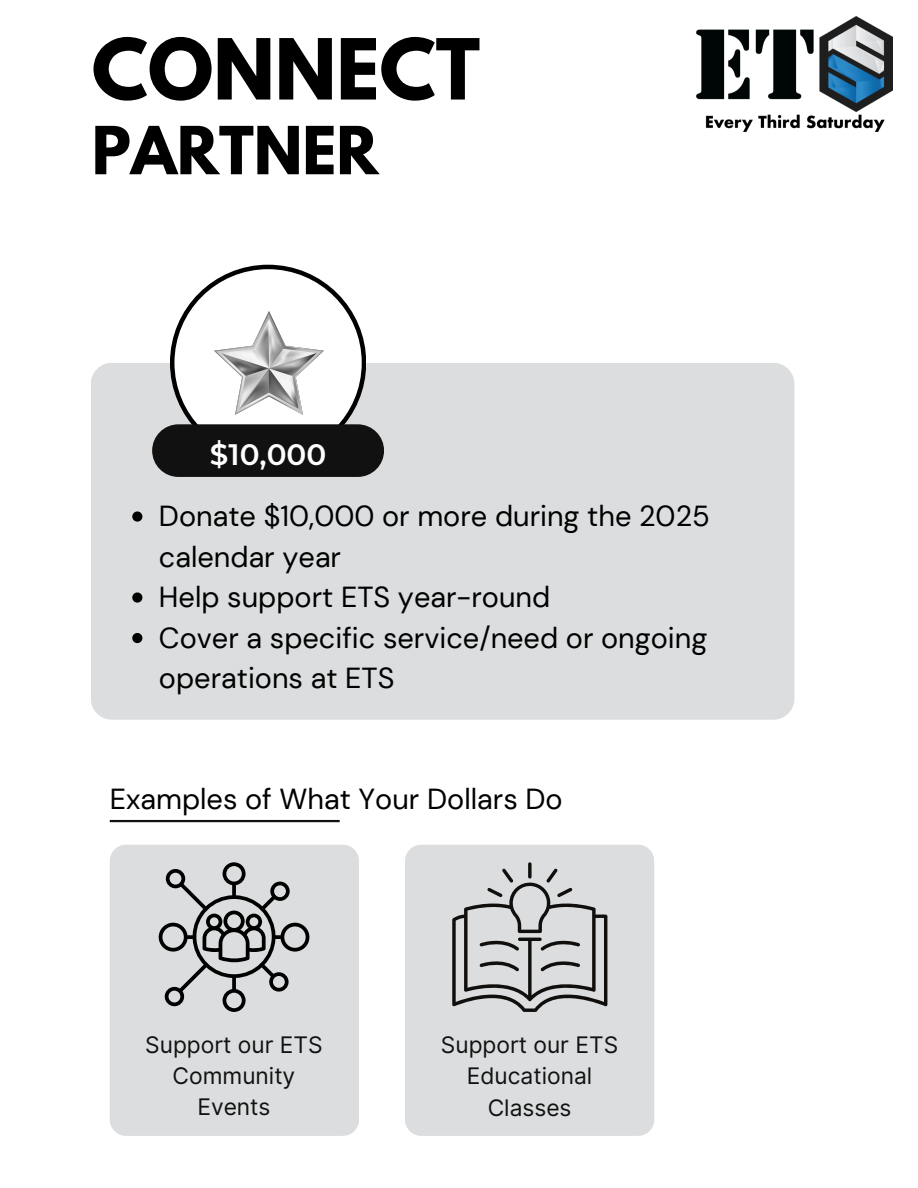
<style>
.page{position:relative;width:918px;height:1188px;background:#fff}
.page>*{position:absolute;margin:0;border:0;box-sizing:border-box;transform-origin:0 0}
.t1{font:700 74.55px "League Spartan";color:#000}
.t2{font:700 58.65px "League Spartan";color:#000}
.t3{font:600 29.55px "Montserrat";color:#fff}
.t4{font:28.95px/40.5px "DM Sans";color:#000}
.t5{font:22.8px/31px "Inter";color:#121111;text-align:center}
</style>
<div class="page">
<div style="left:91px;top:363px;width:703px;height:357px;background:#dbddde;border-radius:21px"></div>
<svg style="left:170px;top:265px;width:196px;height:159px"></svg>
<div style="left:152px;top:424px;width:232px;height:53px;background:#121111;border-radius:26px"></div>
<hr style="left:110px;top:820px;width:230px;height:2px;background:#121111">
<img style="left:214px;top:311px;width:110px;height:104px">
<div style="left:110px;top:845px;width:249px;height:291px;background:#dbddde;border-radius:16px"></div>
<div style="left:405px;top:845px;width:249px;height:291px;background:#dbddde;border-radius:16px"></div>
<svg style="left:159px;top:862px;width:150px;height:150px"></svg>
<svg style="left:528px;top:862px;width:4px;height:17px"></svg>
<svg style="left:452px;top:868px;width:155px;height:144px"></svg>
<svg style="left:132px;top:511px;width:10px;height:11px"></svg>
<svg style="left:132px;top:592px;width:10px;height:11px"></svg>
<svg style="left:132px;top:633px;width:10px;height:10px"></svg>
<img style="left:696px;top:16px;width:196px;height:115px">
<p class="t1" style="left:92px;top:32px;width:390px">CONNECT</p>
<p class="t2" style="left:92px;top:121px;width:288px">PARTNER</p>
<h3 class="t3" style="left:210px;top:436px;width:118px">$10,000</h3>
<h1 class="t4" style="left:159px;top:496px;width:552px">Donate $10,000 or more during the 2025 calendar year</h1>
<h2 class="t4" style="left:159px;top:577px;width:393px">Help support ETS year-round</h2>
<p class="t4" style="left:159px;top:617px;width:550px">Cover a specific service/need or ongoing operations at ETS</p>
<p class="t4" style="left:110px;top:779px;width:454px">Examples of What Your Dollars Do</p>
<p class="t5" style="left:145px;top:1029px;width:179px">Support our ETS<br>Community<br>Events</p>
<h4 class="t5" style="left:441px;top:1029px;width:179px;line-height:31.5px">Support our ETS<br>Educational<br>Classes</h4>
</div>
